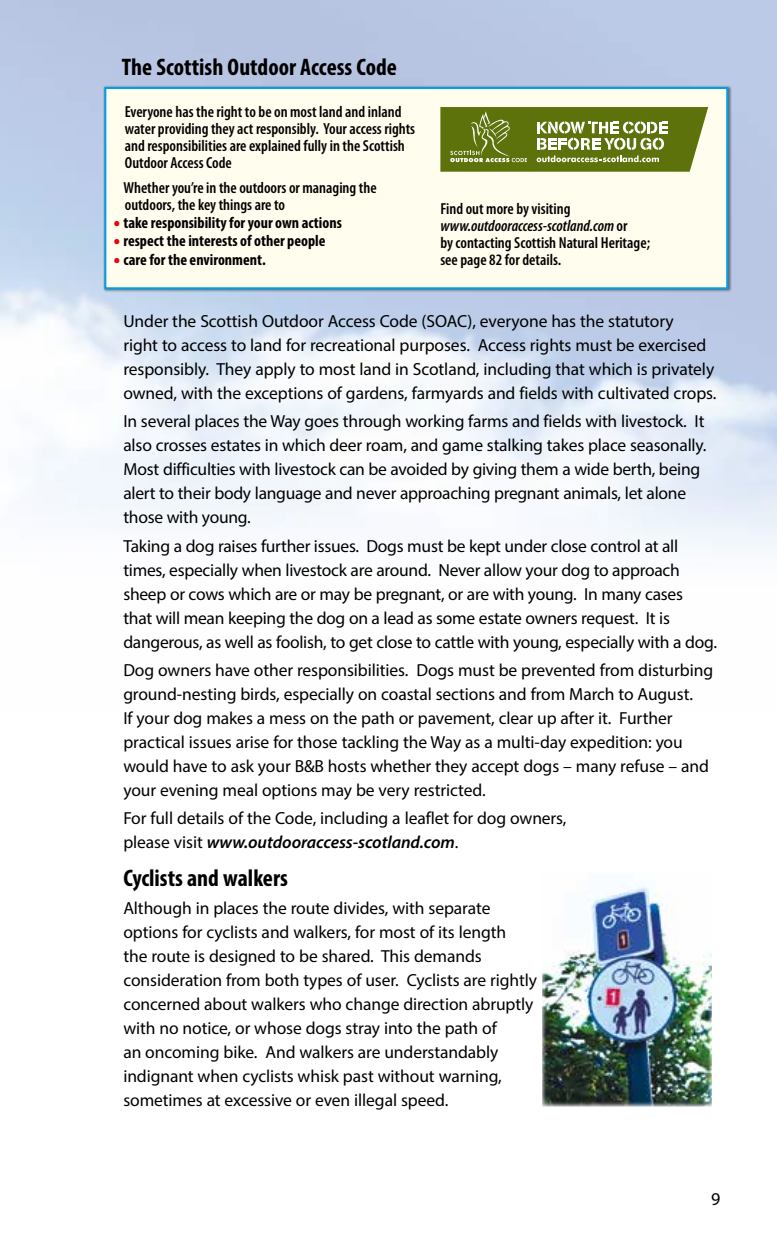
<style>
.page{position:relative;width:777px;height:1248px;background:#fff}
.page>*{position:absolute;margin:0;border:0;box-sizing:border-box;transform-origin:0 0}
.t1{font:700 condensed 24px "Myriad Pro";color:#000}
.t2{font:18px "Myriad Pro";color:#000}
.t3{font:17.6px/24px "Myriad Pro";letter-spacing:-.005em;color:#000}
.t4{font:600 condensed 16px/17px "Myriad Pro";color:#000}
.t5{font:700 condensed 16px "Myriad Pro";color:#000}
.s1{font-size:24px;color:#e30613}
.s2{font-style:italic}
.s3{font-weight:600;font-style:italic}
</style>
<div class="page">
<img style="left:542px;top:886px;width:169px;height:220px">
<div style="left:103px;top:85px;width:629px;height:208px;background:#000;opacity:.5"></div>
<div style="left:104px;top:87px;width:624px;height:202px;background:#fffdee;border:2px solid #009fe3"></div>
<svg style="left:440px;top:107px;width:268px;height:65px;background:#7a8b36"></svg>
<h1 class="t1" style="left:122px;top:52px;width:276px">The Scottish Outdoor Access Code</h1>
<p class="t4" style="left:125px;top:104px;width:292px">Everyone has the right to be on most land and inland water providing they act responsibly. Your access rights and responsibilities are explained fully in the Scottish Outdoor Access Code</p>
<p class="t4" style="left:123px;top:179px;width:255px">Whether you’re in the outdoors or managing the outdoors, the key things are to</p>
<p class="t5" style="left:113px;top:213px;width:230px"><span class="s1">•</span> take responsibility for your own actions</p>
<p class="t5" style="left:113px;top:231px;width:214px"><span class="s1">•</span> respect the interests of other people</p>
<p class="t5" style="left:113px;top:250px;width:154px"><span class="s1">•</span> care for the environment.</p>
<p class="t4" style="left:440px;top:201px;width:211px">Find out more by visiting <span class="s2">www.outdooraccess-scotland.com</span> or<br>by contacting Scottish Natural Heritage; see page 82 for details.</p>
<p class="t3" style="left:123px;top:309px;width:594px">Under the Scottish Outdoor Access Code (SOAC), everyone has the statutory<br>right to access to land for recreational purposes. Access rights must be exercised responsibly. They apply to most land in Scotland, including that which is privately owned, with the exceptions of gardens, farmyards and fields with cultivated crops.</p>
<p class="t3" style="left:123px;top:409px;width:585px">In several places the Way goes through working farms and fields with livestock. It also crosses estates in which deer roam, and game stalking takes place seasonally.<br>Most difficulties with livestock can be avoided by giving them a wide berth, being alert to their body language and never approaching pregnant animals, let alone those with young.</p>
<p class="t3" style="left:123px;top:533px;width:595px">Taking a dog raises further issues. Dogs must be kept under close control at all times, especially when livestock are around. Never allow your dog to approach sheep or cows which are or may be pregnant, or are with young. In many cases<br>that will mean keeping the dog on a lead as some estate owners request. It is dangerous, as well as foolish, to get close to cattle with young, especially with a dog.</p>
<p class="t3" style="left:123px;top:657px;width:591px">Dog owners have other responsibilities. Dogs must be prevented from disturbing ground-nesting birds, especially on coastal sections and from March to August.<br>If your dog makes a mess on the path or pavement, clear up after it. Further practical issues arise for those tackling the Way as a multi-day expedition: you would have to ask your B&amp;B hosts whether they accept dogs – many refuse – and your evening meal options may be very restricted.</p>
<p class="t3" style="left:123px;top:806px;width:445px">For full details of the Code, including a leaflet for dog owners, please visit <span class="s3">www.outdooraccess-scotland.com</span>.</p>
<h1 class="t1" style="left:123px;top:862px;width:166px">Cyclists and walkers</h1>
<p class="t3" style="left:123px;top:895px;width:415px">Although in places the route divides, with separate options for cyclists and walkers, for most of its length<br>the route is designed to be shared. This demands consideration from both types of user. Cyclists are rightly concerned about walkers who change direction abruptly with no notice, or whose dogs stray into the path of<br>an oncoming bike. And walkers are understandably indignant when cyclists whisk past without warning, sometimes at excessive or even illegal speed.</p>
<p class="t2" style="left:711px;top:1187px;width:11px">9</p>
</div>
